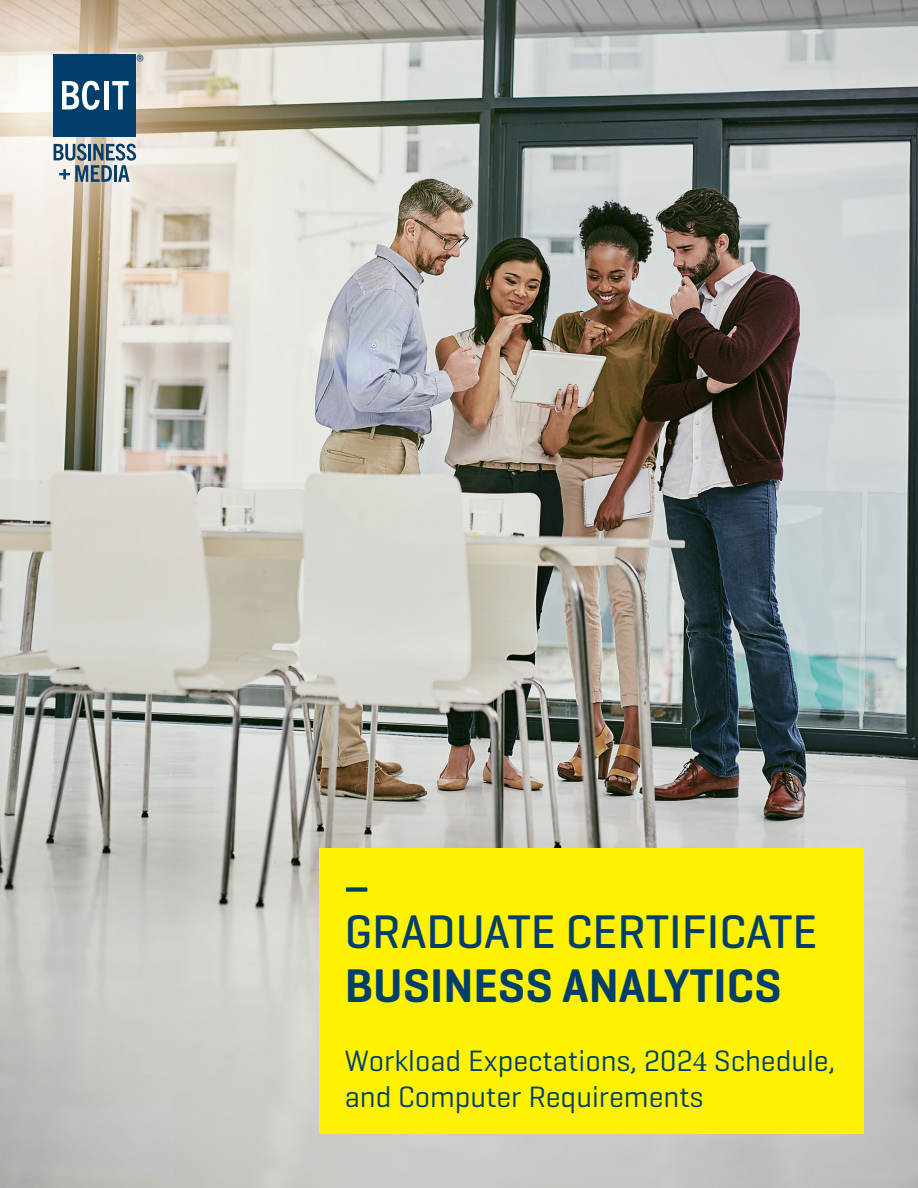
<style>
.page{position:relative;width:918px;height:1188px;background:#fff}
.page>*{position:absolute;margin:0;border:0;box-sizing:border-box;transform-origin:0 0}
.t1{font:500 54px "Geogrotesque";color:#003e6b}
.t2{font:500 48px "Geogrotesque";color:#003e6b}
.t3{font:600 48px "Geogrotesque";color:#003e6b}
.t4{font:30px/36px "Geogrotesque";color:#003e6b}
.s1{font-family:"Minion Pro"}
</style>
<div class="page">
<img style="left:0;top:0;width:918px;height:1188px">
<div style="left:320px;top:849px;width:544px;height:285px;background:#fff200"></div>
<svg style="left:54px;top:144px;width:82px;height:38px;background:#8da1ab"></svg>
<div style="left:54px;top:55px;width:82px;height:82px;background:#003e6b"></div>
<svg style="left:62px;top:81px;width:38px;height:29px"></svg>
<hr style="left:104px;top:81px;width:4px;height:28px;background:#fff">
<svg style="left:112px;top:81px;width:17px;height:28px"></svg>
<svg style="left:137px;top:55px;width:6px;height:6px"></svg>
<h1 class="t1" style="left:345px;top:831px;width:25px">_</h1>
<h2 class="t2" style="left:345px;top:902px;width:474px">GRADUATE CERTIFICATE</h2>
<h2 class="t3" style="left:345px;top:956px;width:438px">BUSINESS ANALYTICS</h2>
<p class="t4" style="left:345px;top:1042px;width:492px">Workload Expectations, 202<span class="s1">4</span> Schedule, and Computer Requirements</p>
</div>
